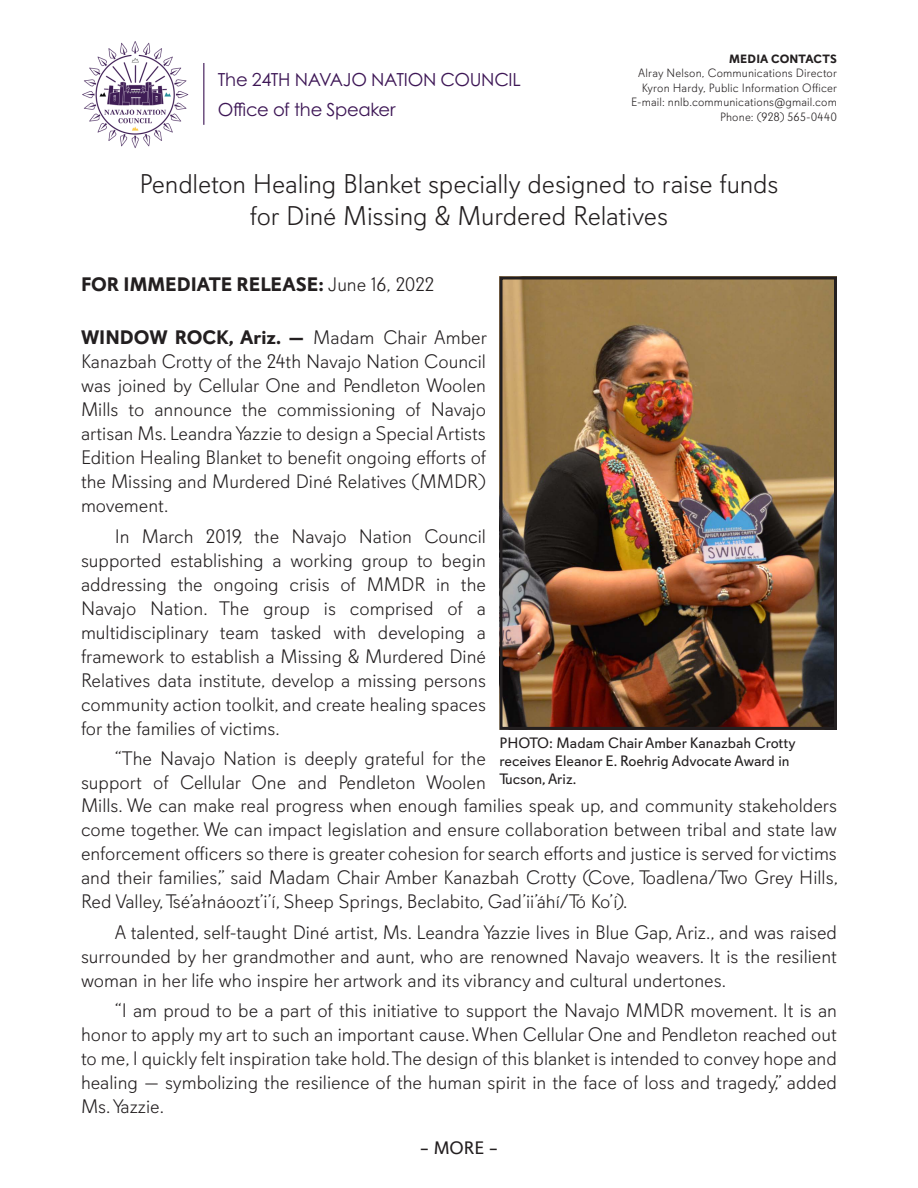
<style>
.page{position:relative;width:918px;height:1188px;background:#fff}
.page>*{position:absolute;margin:0;border:0;box-sizing:border-box;transform-origin:0 0}
.PR_Title{font:300 27px "Davis Sans";letter-spacing:-.005em;color:#231f20}
.Regular_PR_Paragraph{font:300 19.5px/24px "Davis Sans";color:#231f20;text-align:justify}
.PR_First_Paragraph{font:300 19.5px/24px "Davis Sans";color:#231f20;text-align:justify}
.t1{font:700 19.5px "Davis Sans";color:#231f20}
.t2{font:18px "Century Gothic Pro";letter-spacing:-.02em;color:#3d1655}
.t3{font:18px "Davis Sans";color:#231f20}
.t4{font:15px/18px "Davis Sans";color:#231f20}
.PR_Body_11_pt{font:300 12px "Davis Sans";letter-spacing:.015em;color:#231f20}
.PR_Body_11_pt-2{font:700 12px "Davis Sans";letter-spacing:.015em;color:#231f20}
.s1{font-weight:300}
.s2{font-weight:700}
</style>
<div class="page">
<img style="left:504px;top:280px;width:329px;height:446px">
<div style="left:500px;top:276px;width:337px;height:454px;border:3px solid #231f20"></div>
<hr style="left:203px;top:63px;width:1px;height:62px;background:#3d1655">
<img style="left:82px;top:41px;width:107px;height:107px">
<p class="t2" style="left:218px;top:68px;width:304px">The 24TH NAVAJO NATION COUNCIL</p>
<p class="t2" style="left:218px;top:98px;width:179px">Office of the Speaker</p>
<p class="PR_Body_11_pt-2" style="left:729px;top:52px;width:109px">MEDIA CONTACTS</p>
<p class="PR_Body_11_pt" style="left:638px;top:67px;width:200px">Alray Nelson, Communications Director</p>
<p class="PR_Body_11_pt" style="left:642px;top:81px;width:197px">Kyron Hardy, Public Information Officer</p>
<p class="PR_Body_11_pt" style="left:631px;top:95px;width:207px">E-mail: nnlb.communications@gmail.com</p>
<p class="PR_Body_11_pt" style="left:720px;top:110px;width:118px">Phone: (928) 565-0440</p>
<p class="PR_Title" style="left:139px;top:169px;width:641px">Pendleton Healing Blanket specially designed to raise funds</p>
<p class="PR_Title" style="left:250px;top:201px;width:420px">for Diné Missing &amp; Murdered Relatives</p>
<p class="t1" style="left:81px;top:273px;width:355px">FOR IMMEDIATE RELEASE: <span class="s1">June 16, 2022</span></p>
<p class="PR_First_Paragraph" style="left:81px;top:326px;width:408px"><span class="s2">WINDOW ROCK, Ariz. —</span> Madam Chair Amber Kanazbah Crotty of the 24th Navajo Nation Council was joined by Cellular One and Pendleton Woolen Mills to announce the commissioning of Navajo artisan Ms. Leandra Yazzie to design a Special Artists Edition Healing Blanket to benefit ongoing efforts of the Missing and Murdered Diné Relatives (MMDR) movement.</p>
<p class="Regular_PR_Paragraph" style="left:81px;top:524px;width:407px;text-indent:34px">In March 2019, the Navajo Nation Council supported establishing a working group to begin addressing the ongoing crisis of MMDR in the Navajo Nation. The group is comprised of a multidisciplinary team tasked with developing a framework to establish a Missing &amp; Murdered Diné Relatives data institute, develop a missing persons community action toolkit, and create healing spaces for the families of victims.</p>
<p class="Regular_PR_Paragraph" style="left:81px;top:747px;width:759px;text-align:left;text-indent:34px">“The Navajo Nation is deeply grateful for the<br>support of Cellular One and Pendleton Woolen<br>Mills. We can make real progress when enough families speak up, and community stakeholders come together. We can impact legislation and ensure collaboration between tribal and state law enforcement officers so there is greater cohesion for search efforts and justice is served for victims and their families,” said Madam Chair Amber Kanazbah Crotty (Cove, Toadlena/Two Grey Hills, Red Valley, Tsé’ałnáoozt’i’í, Sheep Springs, Beclabito, Gad’ii’áhí/Tó Ko’í).</p>
<p class="Regular_PR_Paragraph" style="left:81px;top:920px;width:758px;text-indent:34px">A talented, self-taught Diné artist, Ms. Leandra Yazzie lives in Blue Gap, Ariz., and was raised surrounded by her grandmother and aunt, who are renowned Navajo weavers. It is the resilient woman in her life who inspire her artwork and its vibrancy and cultural undertones.</p>
<p class="Regular_PR_Paragraph" style="left:81px;top:999px;width:758px;text-indent:34px">“I am proud to be a part of this initiative to support the Navajo MMDR movement. It is an honor to apply my art to such an important cause. When Cellular One and Pendleton reached out to me, I quickly felt inspiration take hold. The design of this blanket is intended to convey hope and healing — symbolizing the resilience of the human spirit in the face of loss and tragedy,” added Ms. Yazzie.</p>
<p class="t4" style="left:500px;top:734px;width:298px">PHOTO: Madam Chair Amber Kanazbah Crotty receives Eleanor E. Roehrig Advocate Award in<br>Tucson, Ariz.</p>
<p class="t3" style="left:420px;top:1138px;width:80px">– MORE –</p>
</div>
